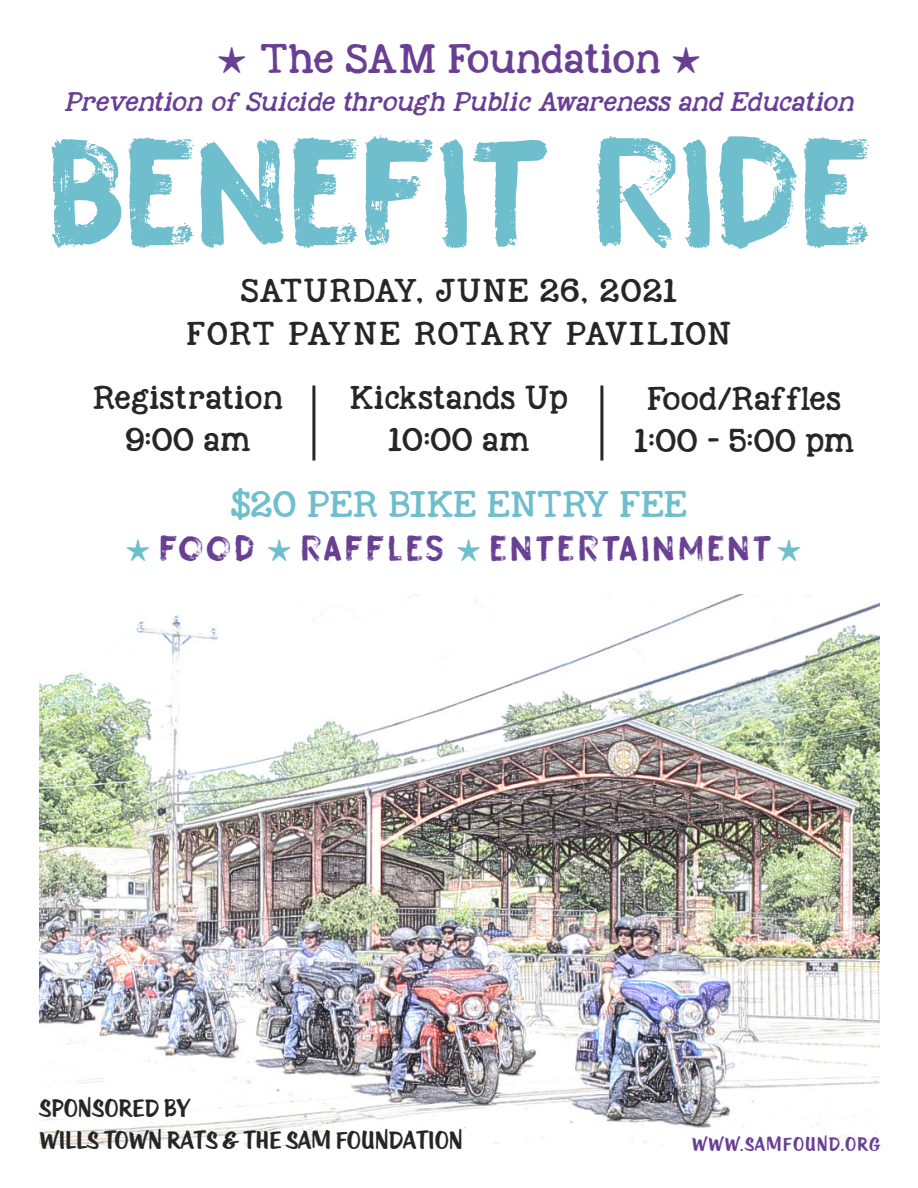
<style>
.page{position:relative;width:918px;height:1188px;background:#fff}
.page>*{position:absolute;margin:0;border:0;box-sizing:border-box;transform-origin:0 0}
.t1{font:153px "Gobsmacked DEMO";color:#6fbecd}
.t2{font:36px "Gobsmacked DEMO";letter-spacing:.1em;color:#693f93}
.t3{font:30px "KG Nextto Me Solid";color:#693f93}
.t4{font:27px/32.4px "KTF Roadstar";color:#272526}
.t5{font:27px "KG Nextto Me Solid";color:#6fbecd}
.t6{font:24px/42px "KG Nextto Me Solid";color:#272526;text-align:center}
.t7{font:24px/43.5px "KG Nextto Me Solid";letter-spacing:.05em;color:#272526;text-align:center}
.t8{font:21px "KTF Roadstar";letter-spacing:.05em;color:#693f93}
.t9{font:italic 19.5px "KG Nextto Me Solid";color:#693f93}
.s1{font-family:"Monotype Sorts";font-size:36px}
.s2{font-family:"Monotype Sorts";font-size:30px;color:#6fbecd}
</style>
<div class="page">
<img style="left:39px;top:594px;width:841px;height:552px">
<hr style="left:312px;top:385px;width:3px;height:76px;background:#272526">
<hr style="left:600px;top:385px;width:3px;height:76px;background:#272526">
<p class="t3" style="left:217px;top:35px;width:485px"><span class="s1">h</span> The SAM Foundation <span class="s1">h</span></p>
<p class="t9" style="left:64px;top:87px;width:797px">Prevention of Suicide through Public Awareness and Education</p>
<h1 class="t1" style="left:47px;top:106px;width:825px">BENEFIT RIDE</h1>
<p class="t7" style="left:187px;top:268px;width:546px">SATURDAY, JUNE 26, 2021<br>FORT PAYNE ROTARY PAVILION</p>
<p class="t6" style="left:93px;top:376px;width:192px">Registration<br>9:00 am</p>
<p class="t6" style="left:350px;top:376px;width:220px">Kickstands Up<br>10:00 am</p>
<p class="t5" style="left:231px;top:483px;width:458px">$20 PER BIKE ENTRY FEE</p>
<h2 class="t2" style="left:126px;top:528px;width:677px"><span class="s2">h</span> FOOD <span class="s2">h</span> RAFFLES <span class="s2">h</span> ENTERTAINMENT<span class="s2">h</span></h2>
<p class="t6" style="left:635px;top:377px;width:221px">Food/Raffles<br>1:00 - 5:00 pm</p>
<p class="t4" style="left:39px;top:1092px;width:425px">SPONSORED BY<br>WILLS TOWN RATS &amp; THE SAM FOUNDATION</p>
<p class="t8" style="left:692px;top:1134px;width:190px">WWW.SAMFOUND.ORG</p>
</div>
